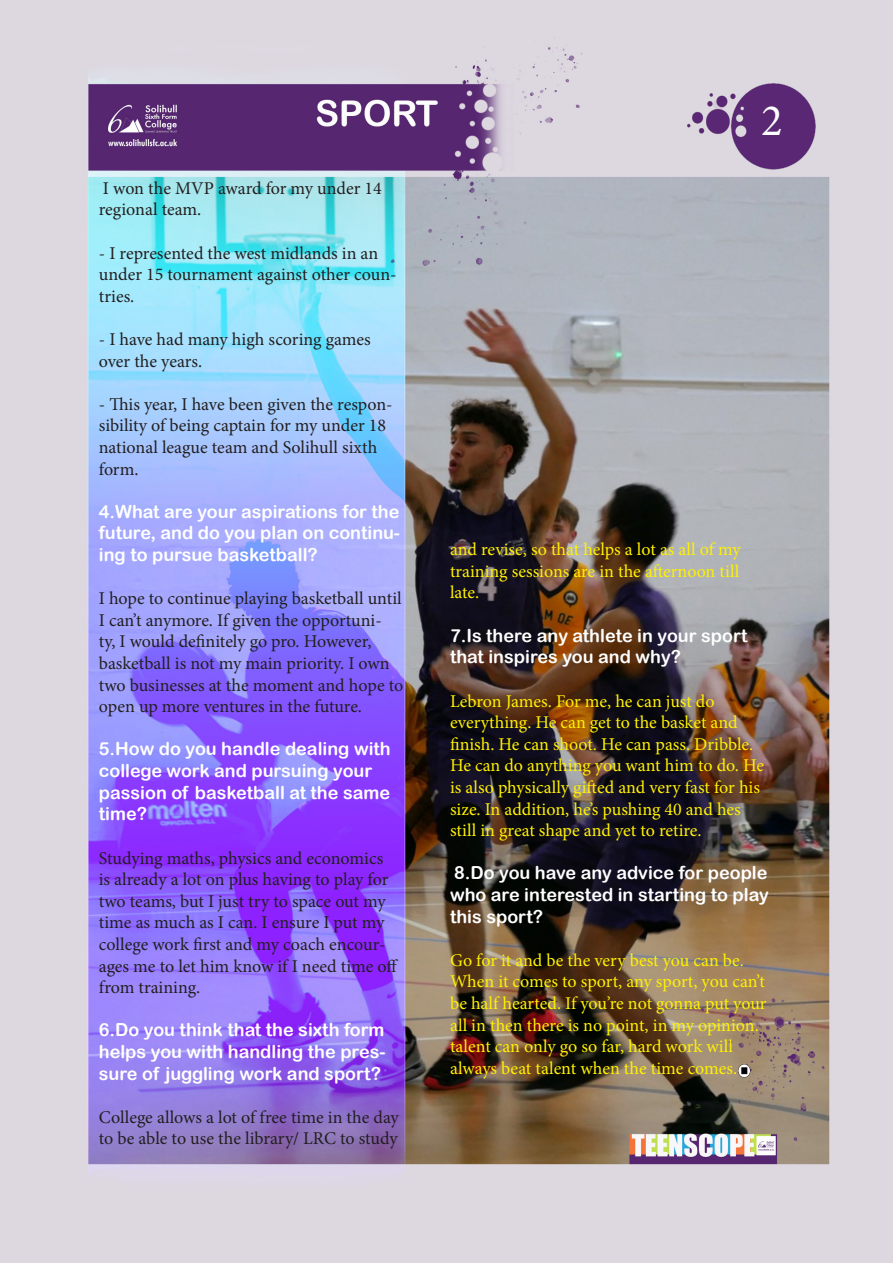
<style>
.page{position:relative;width:893px;height:1263px;background:#fff}
.page>*{position:absolute;margin:0;border:0;box-sizing:border-box;transform-origin:0 0}
.t1{font:45px "Minion Pro";color:#fff}
.t2{font:18px/21.6px "Minion Pro";letter-spacing:-.005em;color:#231f20}
.t3{font:18px/21.6px "Minion Pro";letter-spacing:-.005em;color:#fff101}
.t4{font:18px/21.6px "Arial Rounded MT Bold";color:#fff;text-align:justify}
</style>
<div class="page">
<img style="left:0;top:0;width:893px;height:1263px">
<img style="left:734px;top:1063px;width:19px;height:16px">
<img style="left:675px;top:14px;width:183px;height:271px">
<p class="t2" style="left:99px;top:177px;width:284px">I won the MVP award for my under 14 regional team.</p>
<p class="t2" style="left:99px;top:242px;width:299px">- I represented the west midlands in an under 15 tournament against other coun&shy;tries.</p>
<p class="t2" style="left:99px;top:329px;width:273px">- I have had many high scoring games over the years.</p>
<p class="t2" style="left:99px;top:393px;width:295px">- This year, I have been given the respon&shy;sibility of being captain for my under 18 national league team and Solihull sixth form.</p>
<p class="t4" style="left:99px;top:500px;width:303px">4.What are your aspirations for the future, and do you plan on continu&shy;ing to pursue basketball?</p>
<p class="t2" style="left:99px;top:588px;width:306px">I hope to continue playing basketball until I can’t anymore. If given the opportuni-<br>ty, I would definitely go pro. However, basketball is not my main priority. I own two businesses at the moment and hope to open up more ventures in the future.</p>
<p class="t4" style="left:99px;top:738px;width:293px;text-align:left">5.How do you handle dealing with college work and pursuing your passion of basketball at the same time?</p>
<p class="t2" style="left:99px;top:847px;width:301px">Studying maths, physics and economics is already a lot on plus having to play for two teams, but I just try to space out my time as much as I can. I ensure I put my college work first and my coach encour&shy;ages me to let him know if I need time off from training.</p>
<p class="t4" style="left:99px;top:1019px;width:288px">6.Do you think that the sixth form helps you with handling the pres&shy;sure of juggling work and sport?</p>
<p class="t2" style="left:99px;top:1106px;width:301px">College allows a lot of free time in the day to be able to use the library/ LRC to study</p>
<p class="t1" style="left:761px;top:91px;width:23px">2</p>
<p class="t3" style="left:450px;top:539px;width:292px;text-align:justify">and revise, so that helps a lot as all of my training sessions are in the afternoon till late.</p>
<p class="t4" style="left:450px;top:624px;width:299px">7.Is there any athlete in your sport that inspires you and why?</p>
<p class="t3" style="left:450px;top:690px;width:316px">Lebron James. For me, he can just do everything. He can get to the basket and finish. He can shoot. He can pass. Dribble.<br>He can do anything you want him to do. He is also physically gifted and very fast for his size. In addition, he’s pushing 40 and hes still in great shape and yet to retire.</p>
<p class="t4" style="left:450px;top:862px;width:320px">8.Do you have any advice for people who are interested in starting to play this sport?</p>
<p class="t3" style="left:450px;top:949px;width:318px">Go for it and be the very best you can be.<br>When it comes to sport, any sport, you can’t be half hearted. If you’re not gonna put your all in then there is no point, in my opinion. talent can only go so far, hard work will always beat talent when the time comes.</p>
</div>
